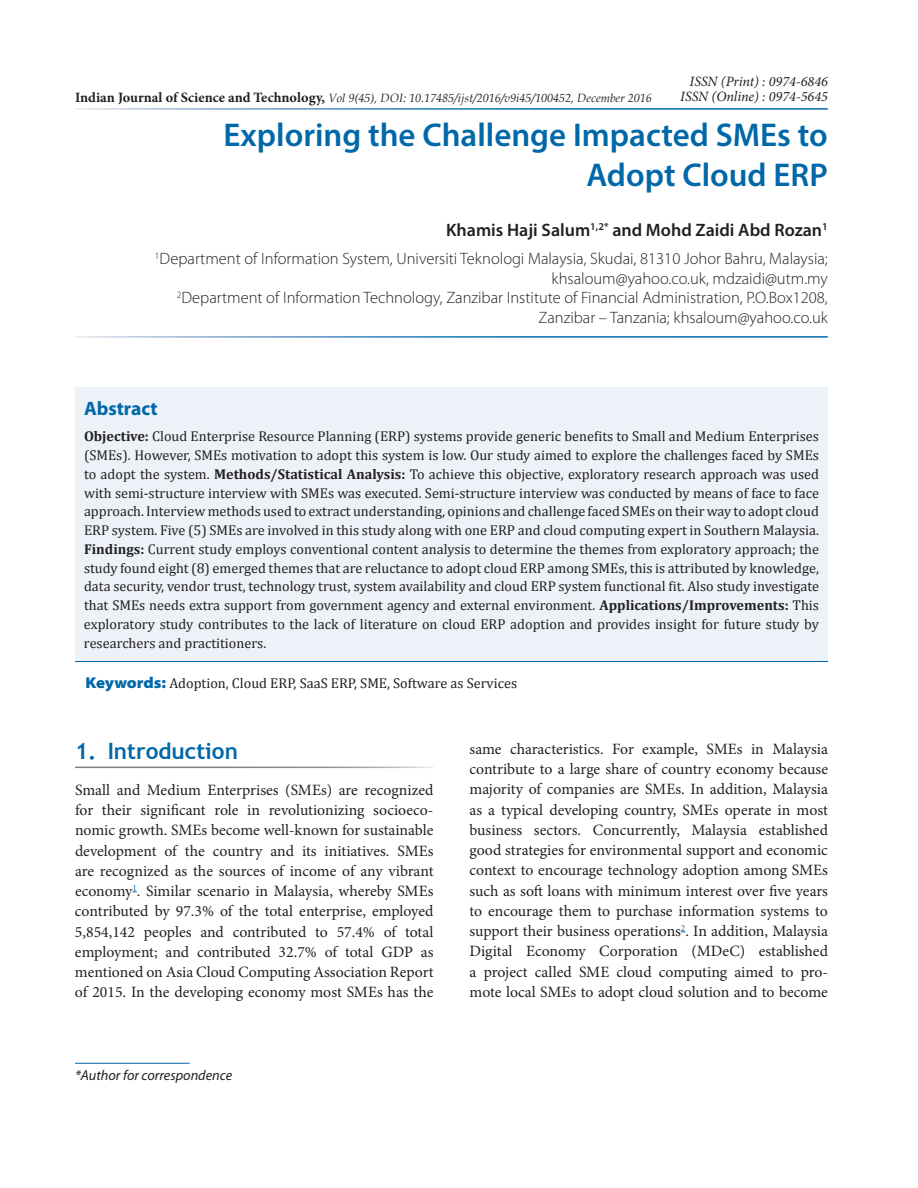
<style>
.page{position:relative;width:918px;height:1188px;background:#fff}
.page>*{position:absolute;margin:0;border:0;box-sizing:border-box;transform-origin:0 0}
.t1{font:600 33px/40.5px "Myriad Pro";color:#0068a9;text-align:right}
.t2{font:700 22.5px "Trebuchet MS";color:#0068a9}
.t3{font:700 19.5px "Myriad Pro";color:#0068a9}
.t4{font:600 18px "Myriad Pro";color:#231f20}
.t5{font:300 16.5px/19.5px "Myriad Pro";color:#231f20;text-align:right}
.t6{font:15.75px/20.2px "Minion Pro";letter-spacing:-.005em;color:#231f20;text-align:justify}
.t7{font:14.25px/18.8px "Cambria";color:#231f20;text-align:justify}
.t8{font:italic 14.25px/15px "Minion Pro";color:#231f20;text-align:right}
.t9{font:italic 14.25px "Myriad Pro";color:#231f20}
.t10{font:italic 12px "Book Antiqua";color:#231f20}
.s1{font-family:"Minion Pro";font-weight:700;font-style:normal;font-size:14.25px}
.s2{font-weight:700}
.s3{font-family:"Myriad Pro";font-weight:900;font-stretch:semi-expanded;font-size:15.75px;color:#0068a9}
</style>
<div class="page">
<hr style="left:75px;top:1063px;width:115px;height:1px;background:#0068a9">
<div style="left:75px;top:387px;width:753px;height:275px;background:#edf2f8"></div>
<hr style="left:75px;top:661px;width:753px;height:1px;background:#0068a9">
<p class="t8" style="left:680px;top:74px;width:149px">ISSN (Print) : 0974-6846<br>ISSN (Online) : 0974-5645</p>
<h1 class="t1" style="left:224px;top:113px;width:606px">Exploring the Challenge Impacted SMEs to<br>Adopt Cloud ERP</h1>
<p class="t4" style="left:446px;top:218px;width:383px">Khamis Haji Salum<sup>1,2*</sup> and Mohd Zaidi Abd Rozan<sup>1</sup></p>
<p class="t5" style="left:155px;top:249px;width:674px"><sup>1</sup>Department of Information System, Universiti Teknologi Malaysia, Skudai, 81310 Johor Bahru, Malaysia; khsaloum@yahoo.co.uk, mdzaidi@utm.my<br><sup>2</sup>Department of Information Technology, Zanzibar Institute of Financial Administration, P.O.Box1208, Zanzibar – Tanzania; khsaloum@yahoo.co.uk</p>
<p class="t10" style="left:75px;top:89px;width:578px"><span class="s1">Indian Journal of Science and Technology,</span> Vol 9(45), DOI: 10.17485/ijst/2016/v9i45/100452, December 2016</p>
<h3 class="t3" style="left:84px;top:396px;width:75px">Abstract</h3>
<p class="t7" style="left:84px;top:427px;width:737px"><span class="s2">Objective:</span> Cloud Enterprise Resource Planning (ERP) systems provide generic benefits to Small and Medium Enterprises (SMEs). However, SMEs motivation to adopt this system is low. Our study aimed to explore the challenges faced by SMEs to adopt the system. <span class="s2">Methods/Statistical Analysis:</span> To achieve this objective, exploratory research approach was used with semi-structure interview with SMEs was executed. Semi-structure interview was conducted by means of face to face approach. Interview methods used to extract understanding, opinions and challenge faced SMEs on their way to adopt cloud ERP system. Five (5) SMEs are involved in this study along with one ERP and cloud computing expert in Southern Malaysia.<br><span class="s2">Findings:</span> Current study employs conventional content analysis to determine the themes from exploratory approach; the study found eight (8) emerged themes that are reluctance to adopt cloud ERP among SMEs, this is attributed by knowledge, data security, vendor trust, technology trust, system availability and cloud ERP system functional fit. Also study investigate that SMEs needs extra support from government agency and external environment. <span class="s2">Applications/Improvements:</span> This exploratory study contributes to the lack of literature on cloud ERP adoption and provides insight for future study by researchers and practitioners.</p>
<p class="t7" style="left:85px;top:674px;width:433px"><span class="s3">Keywords:</span> Adoption, Cloud ERP, SaaS ERP, SME, Software as Services</p>
<h2 class="t2" style="left:75px;top:737px;width:164px">1. Introduction</h2>
<p class="t6" style="left:75px;top:780px;width:360px">Small and Medium Enterprises (SMEs) are recognized for their significant role in revolutionizing socioeco&shy;nomic growth. SMEs become well-known for sustainable development of the country and its initiatives. SMEs are recognized as the sources of income of any vibrant economy<sup>1</sup>. Similar scenario in Malaysia, whereby SMEs contributed by 97.3% of the total enterprise, employed 5,854,142 peoples and contributed to 57.4% of total employment; and contributed 32.7% of total GDP as mentioned on Asia Cloud Computing Association Report of 2015. In the developing economy most SMEs has the</p>
<p class="t9" style="left:75px;top:1067px;width:159px">*Author for correspondence</p>
<p class="t6" style="left:469px;top:739px;width:360px">same characteristics. For example, SMEs in Malaysia contribute to a large share of country economy because majority of companies are SMEs. In addition, Malaysia as a typical developing country, SMEs operate in most business sectors. Concurrently, Malaysia established good strategies for environmental support and economic context to encourage technology adoption among SMEs such as soft loans with minimum interest over five years to encourage them to purchase information systems to support their business operations<sup>2</sup>. In addition, Malaysia Digital Economy Corporation (MDeC) established a project called SME cloud computing aimed to pro&shy;mote local SMEs to adopt cloud solution and to become</p>
</div>
